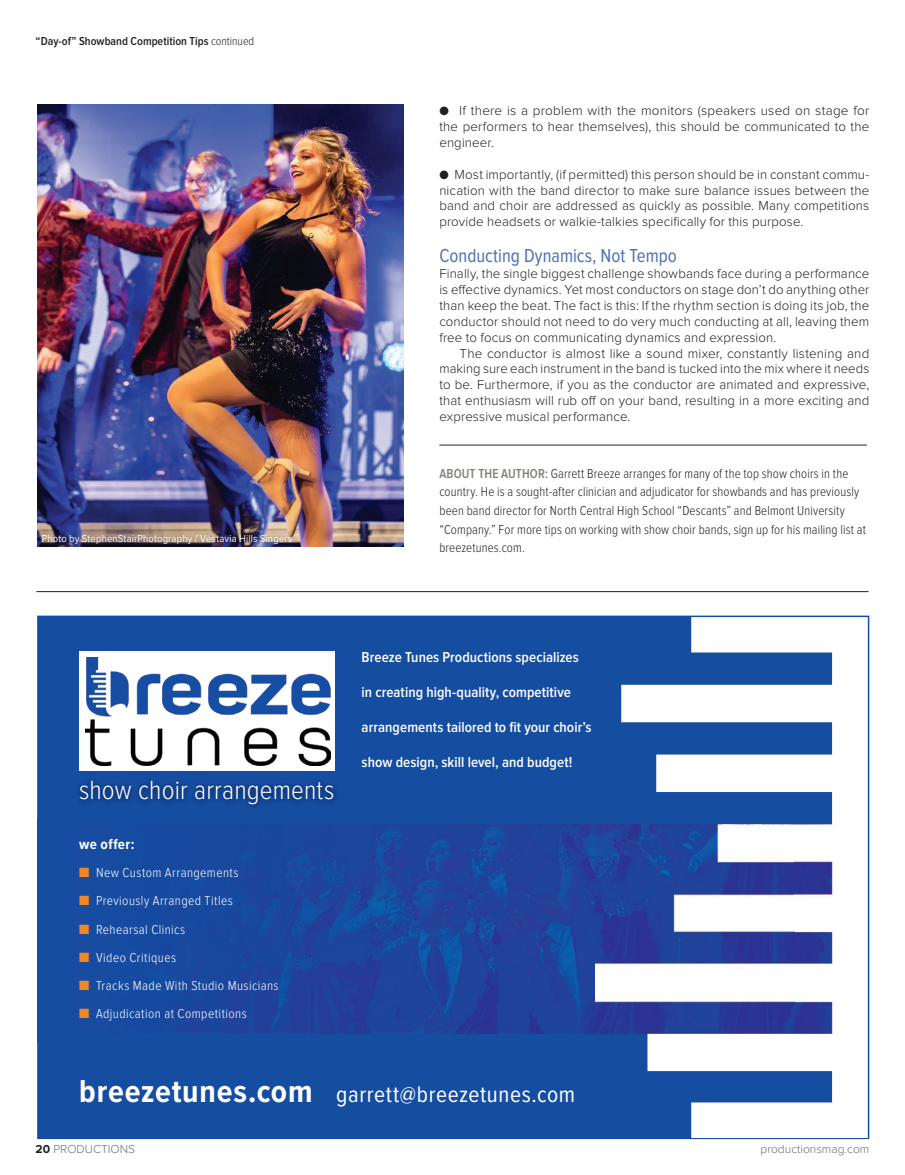
<style>
.page{position:relative;width:905px;height:1175px;background:#fff}
.page>*{position:absolute;margin:0;border:0;box-sizing:border-box;transform-origin:0 0}
.t1{font:300 27.15px "Proxima Nova Cond";letter-spacing:.005em;color:#fff}
.t2{font:23.4px "Proxima Nova Cond";letter-spacing:.025em;color:#fff}
.t3{font:19.5px "Proxima Nova Cond";color:#4872b6}
.t4{font:600 15px "Proxima Nova Cond";letter-spacing:.005em;color:#fff}
.t5{font:700 14.85px "Proxima Nova Cond";letter-spacing:.02em;color:#fff}
.t6{font:300 13.5px/15.9px "Proxima Nova";letter-spacing:.01em;color:#231f20;text-align:justify}
.t7{font:300 13.5px/18.6px "Proxima Nova Cond";letter-spacing:.01em;color:#231f20;scale:.96 1}
.t8{font:300 13.35px "Proxima Nova Cond";letter-spacing:.03em;color:#fff}
.t9{font:600 12px "Proxima Nova Cond";color:#231f20}
.t10{font:300 12px "Proxima Nova";color:#6c6d70}
.t11{font:10.5px "Proxima Nova";letter-spacing:.02em;color:#fff;scale:.9 1}
.s1{font-weight:300}
.s2{font-weight:600;color:#7f8077}
.s3{color:#ee8724}
.s4{font-weight:700;font-size:32.85px}
.s5{font-weight:700;color:#231f20}
</style>
<div class="page">
<hr style="left:36px;top:591px;width:832px;height:1px;background:#231f20">
<hr style="left:439px;top:445px;width:427px;height:1px;background:#231f20">
<img style="left:37px;top:104px;width:366px;height:443px">
<svg style="left:37px;top:615px;width:832px;height:524px;fill:#154ea1"></svg>
<img style="left:478px;top:824px;width:366px;height:209px">
<svg style="left:39px;top:819px;width:439px;height:223px;background:#1a489d"></svg>
<hr style="left:37px;top:819px;width:2px;height:223px;background:#154ea1">
<div style="left:79px;top:651px;width:256px;height:119px;background:#fff"></div>
<img style="left:86px;top:657px;width:245px;height:108px">
<img style="left:75px;top:775px;width:264px;height:35px">
<div style="left:35px;top:527px;width:264px;height:24px;background:#231f20;opacity:.75"></div>
<p class="t9" style="left:36px;top:36px;width:220px">“Day-of” Showband Competition Tips <span class="s1">continued</span></p>
<p class="t11" style="left:42px;top:533px;width:280px">Photo by StephenStairPhotography / Vestavia Hills Singers</p>
<p class="t6" style="left:439px;top:103px;width:431px">● If there is a problem with the monitors (speakers used on stage for the performers to hear themselves), this should be communicated to the engineer.</p>
<p class="t6" style="left:439px;top:167px;width:431px">● Most importantly, (if permitted) this person should be in constant commu&shy;nication with the band director to make sure balance issues between the band and choir are addressed as quickly as possible. Many competitions provide headsets or walkie-talkies specifically for this purpose.</p>
<h3 class="t3" style="left:439px;top:247px;width:239px">Conducting Dynamics, Not Tempo</h3>
<p class="t6" style="left:439px;top:266px;width:431px">Finally, the single biggest challenge showbands face during a performance is effective dynamics. Yet most conductors on stage don’t do anything other than keep the beat. The fact is this: If the rhythm section is doing its job, the conductor should not need to do very much conducting at all, leaving them free to focus on communicating dynamics and expression.</p>
<p class="t6" style="left:439px;top:346px;width:431px;text-indent:20px">The conductor is almost like a sound mixer, constantly listening and making sure each instrument in the band is tucked into the mix where it needs to be. Furthermore, if you as the conductor are animated and expressive, that enthusiasm will rub off on your band, resulting in a more exciting and expressive musical performance.</p>
<p class="t7" style="left:439px;top:464px;width:446px"><span class="s2">ABOUT THE AUTHOR:</span> Garrett Breeze arranges for many of the top show choirs in the country. He is a sought-after clinician and adjudicator for showbands and has previously been band director for North Central High School “Descants” and Belmont University “Company.” For more tips on working with show choir bands, sign up for his mailing list at breezetunes.com.</p>
<h1 class="t1" style="left:79px;top:778px;width:257px">show choir arrangements</h1>
<p class="t5" style="left:79px;top:835px;width:57px">we offer:</p>
<p class="t8" style="left:79px;top:866px;width:161px"><span class="s3">■</span> New Custom Arrangements</p>
<p class="t8" style="left:79px;top:894px;width:155px"><span class="s3">■</span> Previously Arranged Titles</p>
<p class="t8" style="left:79px;top:923px;width:108px"><span class="s3">■</span> Rehearsal Clinics</p>
<p class="t8" style="left:79px;top:951px;width:98px"><span class="s3">■</span> Video Critiques</p>
<p class="t8" style="left:79px;top:979px;width:201px"><span class="s3">■</span> Tracks Made With Studio Musicians</p>
<p class="t8" style="left:79px;top:1007px;width:169px"><span class="s3">■</span> Adjudication at Competitions</p>
<p class="t4" style="left:361px;top:650px;width:219px">Breeze Tunes Productions specializes</p>
<p class="t4" style="left:361px;top:685px;width:211px">in creating high-quality, competitive</p>
<p class="t4" style="left:361px;top:720px;width:231px">arrangements tailored to fit your choir’s</p>
<p class="t4" style="left:361px;top:755px;width:212px">show design, skill level, and budget!</p>
<h2 class="t2" style="left:79px;top:1083px;width:497px"><span class="s4">breezetunes.com</span> garrett@breezetunes.com</h2>
<p class="t10" style="left:36px;top:1143px;width:101px"><span class="s5">20</span> PRODUCTIONS</p>
<p class="t10" style="left:760px;top:1143px;width:110px">productionsmag.com</p>
</div>
